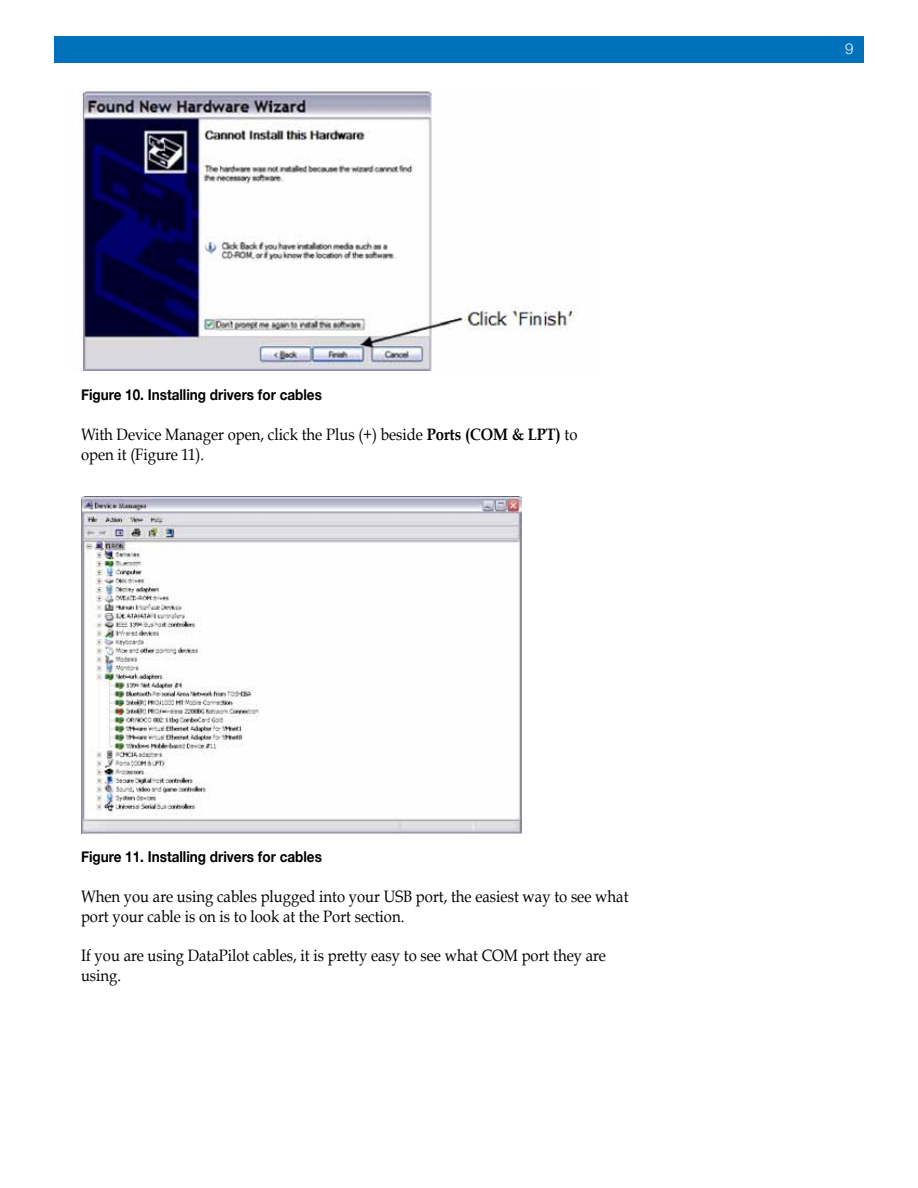
<style>
.page{position:relative;width:918px;height:1188px;background:#fff}
.page>*{position:absolute;margin:0;border:0;box-sizing:border-box;transform-origin:0 0}
.t1{font:16.5px/19.8px "Book Antiqua";color:#000;scale:.9 1}
.t2{font:700 15px "Helvetica Neue";color:#000;scale:.9 1}
.t3{font:300 15px "Helvetica Neue";color:#fff}
.s1{font-weight:700}
</style>
<div class="page">
<div style="left:54px;top:36px;width:810px;height:27px;background:#0072bc"></div>
<img style="left:80px;top:91px;width:495px;height:279px">
<img style="left:81px;top:496px;width:441px;height:337px">
<p class="t2" style="left:81px;top:385px;width:269px">Figure 10. Installing drivers for cables</p>
<p class="t1" style="left:81px;top:424px;width:553px">With Device Manager open, click the Plus (+) beside <span class="s1">Ports (COM &amp; LPT)</span> to open it (Figure 11).</p>
<p class="t2" style="left:81px;top:847px;width:269px">Figure 11. Installing drivers for cables</p>
<p class="t1" style="left:81px;top:886px;width:610px">When you are using cables plugged into your USB port, the easiest way to see what port your cable is on is to look at the Port section.</p>
<p class="t1" style="left:81px;top:946px;width:585px">If you are using DataPilot cables, it is pretty easy to see what COM port they are using.</p>
<p class="t3" style="left:845px;top:39px;width:10px">9</p>
</div>
